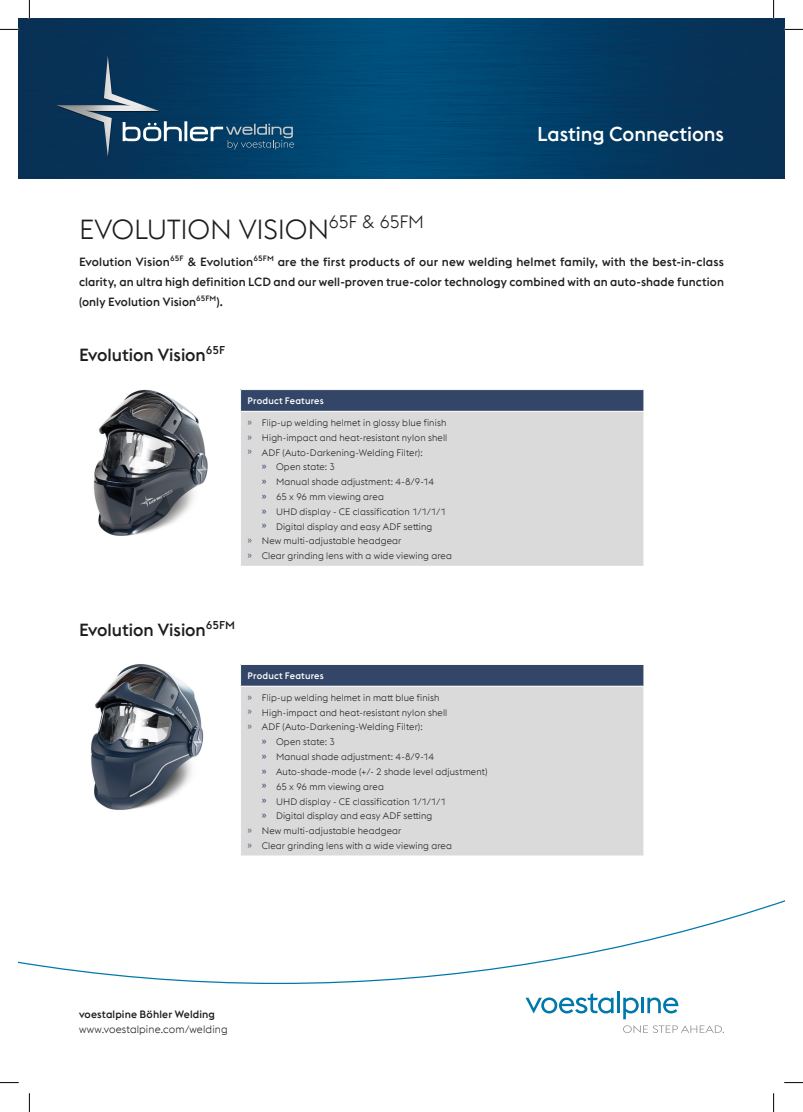
<style>
.page{position:relative;width:803px;height:1112px;background:#fff}
.page>*{position:absolute;margin:0;border:0;box-sizing:border-box;transform-origin:0 0}
.t1{font:300 27.5px "voestalpine";letter-spacing:-.01em;color:#1d1d1b}
.t2{font:500 20px "voestalpine";letter-spacing:-.005em;color:#fff}
.t3{font:500 17.5px "voestalpine";letter-spacing:-.005em;color:#1d1d1b}
.t4{font:500 11.88px/20px "voestalpine";letter-spacing:.01em;color:#1d1d1b;text-align:justify}
.t5{font:300 10.62px "voestalpine";letter-spacing:.01em;color:#1d1d1b}
.t6{font:500 10.62px "voestalpine";letter-spacing:.01em;color:#1d1d1b}
.t7{font:300 9.38px "voestalpine";letter-spacing:.015em;color:#1d1d1b}
.t8{font:500 9.38px "voestalpine";letter-spacing:.015em;color:#fff}
.s1{color:#334668}
.s2{font-weight:400;color:#334668}
</style>
<div class="page">
<img style="left:19px;top:19px;width:765px;height:159px">
<img style="left:54px;top:52px;width:108px;height:108px">
<img style="left:56px;top:56px;width:103px;height:101px">
<svg style="left:123px;top:121px;width:171px;height:28px;background:#356181"></svg>
<svg style="left:19px;top:900px;width:765px;height:84px"></svg>
<svg style="left:525px;top:993px;width:88px;height:20px"></svg>
<hr style="left:617px;top:991px;width:3px;height:21px;background:#0078ab">
<svg style="left:623px;top:997px;width:16px;height:22px"></svg>
<hr style="left:641px;top:997px;width:3px;height:15px;background:#0078ab">
<svg style="left:647px;top:997px;width:31px;height:16px"></svg>
<svg style="left:623px;top:1025px;width:101px;height:7px"></svg>
<img style="left:91px;top:664px;width:113px;height:146px">
<img style="left:93px;top:389px;width:115px;height:147px">
<div style="left:241px;top:389px;width:403px;height:22px;background:#334668"></div>
<div style="left:241px;top:411px;width:403px;height:155px;background:#dadada"></div>
<hr style="left:240px;top:389px;width:404px;height:1px;background:#fff">
<svg style="left:240px;top:390px;width:1px;height:21px"></svg>
<hr style="left:240px;top:411px;width:404px;height:1px;background:#fff">
<div style="left:241px;top:664px;width:403px;height:22px;background:#334668"></div>
<div style="left:241px;top:686px;width:403px;height:169px;background:#dadada"></div>
<hr style="left:240px;top:664px;width:404px;height:1px;background:#fff">
<svg style="left:240px;top:664px;width:1px;height:21px"></svg>
<hr style="left:240px;top:685px;width:404px;height:1px;background:#fff">
<svg style="left:0;top:29px;width:19px;height:1px"></svg>
<svg style="left:784px;top:29px;width:19px;height:1px"></svg>
<svg style="left:0;top:1082px;width:19px;height:1px"></svg>
<svg style="left:784px;top:1082px;width:19px;height:1px"></svg>
<svg style="left:29px;top:0;width:1px;height:19px"></svg>
<svg style="left:29px;top:1093px;width:1px;height:18px"></svg>
<svg style="left:773px;top:0;width:1px;height:19px"></svg>
<svg style="left:773px;top:1093px;width:1px;height:18px"></svg>
<h2 class="t2" style="left:537px;top:122px;width:188px">Lasting Connections</h2>
<h1 class="t1" style="left:79px;top:213px;width:347px">EVOLUTION VISION<sup>65F</sup> <sup>&amp;</sup> <sup>65FM</sup></h1>
<p class="t4" style="left:79px;top:251px;width:646px">Evolution Vision<sup>65F</sup> &amp; Evolution<sup>65FM</sup> are the first products of our new welding helmet family, with the best-in-class clarity, an ultra high definition LCD and our well-proven true-color technology combined with an auto-shade function (only Evolution Vision<sup>65FM</sup>).</p>
<h3 class="t3" style="left:79px;top:344px;width:148px">Evolution Vision<sup>65F</sup></h3>
<p class="t8" style="left:248px;top:395px;width:78px">Product Features</p>
<p class="t7" style="left:248px;top:417px;width:200px"><span class="s1">»</span> Flip-up welding helmet in glossy blue finish</p>
<p class="t7" style="left:248px;top:432px;width:201px"><span class="s1">»</span> High-impact and heat-resistant nylon shell</p>
<p class="t7" style="left:248px;top:447px;width:177px"><span class="s1">»</span> ADF (Auto-Darkening-Welding Filter):</p>
<p class="t7" style="left:262px;top:461px;width:75px"><span class="s2">»</span> Open state: 3</p>
<p class="t7" style="left:262px;top:476px;width:174px"><span class="s2">»</span> Manual shade adjustment: 4-8/9-14</p>
<p class="t7" style="left:262px;top:491px;width:124px"><span class="s2">»</span> 65 x 96 mm viewing area</p>
<p class="t7" style="left:262px;top:506px;width:186px"><span class="s2">»</span> UHD display - CE classification 1/1/1/1</p>
<p class="t7" style="left:262px;top:520px;width:172px"><span class="s2">»</span> Digital display and easy ADF setting</p>
<p class="t7" style="left:248px;top:535px;width:155px"><span class="s1">»</span> New multi-adjustable headgear</p>
<p class="t7" style="left:248px;top:550px;width:206px"><span class="s1">»</span> Clear grinding lens with a wide viewing area</p>
<h3 class="t3" style="left:79px;top:619px;width:157px">Evolution Vision<sup>65FM</sup></h3>
<p class="t8" style="left:248px;top:670px;width:78px">Product Features</p>
<p class="t7" style="left:248px;top:692px;width:193px"><span class="s1">»</span> Flip-up welding helmet in matt blue finish</p>
<p class="t7" style="left:248px;top:706px;width:201px"><span class="s1">»</span> High-impact and heat-resistant nylon shell</p>
<p class="t7" style="left:248px;top:721px;width:177px"><span class="s1">»</span> ADF (Auto-Darkening-Welding Filter):</p>
<p class="t7" style="left:262px;top:736px;width:75px"><span class="s2">»</span> Open state: 3</p>
<p class="t7" style="left:262px;top:751px;width:174px"><span class="s2">»</span> Manual shade adjustment: 4-8/9-14</p>
<p class="t7" style="left:262px;top:766px;width:227px"><span class="s2">»</span> Auto-shade-mode (+/- 2 shade level adjustment)</p>
<p class="t7" style="left:262px;top:780px;width:124px"><span class="s2">»</span> 65 x 96 mm viewing area</p>
<p class="t7" style="left:262px;top:795px;width:186px"><span class="s2">»</span> UHD display - CE classification 1/1/1/1</p>
<p class="t7" style="left:262px;top:810px;width:172px"><span class="s2">»</span> Digital display and easy ADF setting</p>
<p class="t7" style="left:248px;top:825px;width:155px"><span class="s1">»</span> New multi-adjustable headgear</p>
<p class="t7" style="left:248px;top:840px;width:206px"><span class="s1">»</span> Clear grinding lens with a wide viewing area</p>
<p class="t6" style="left:79px;top:1007px;width:137px">voestalpine Böhler Welding</p>
<p class="t5" style="left:79px;top:1022px;width:150px">www.voestalpine.com/welding</p>
</div>
